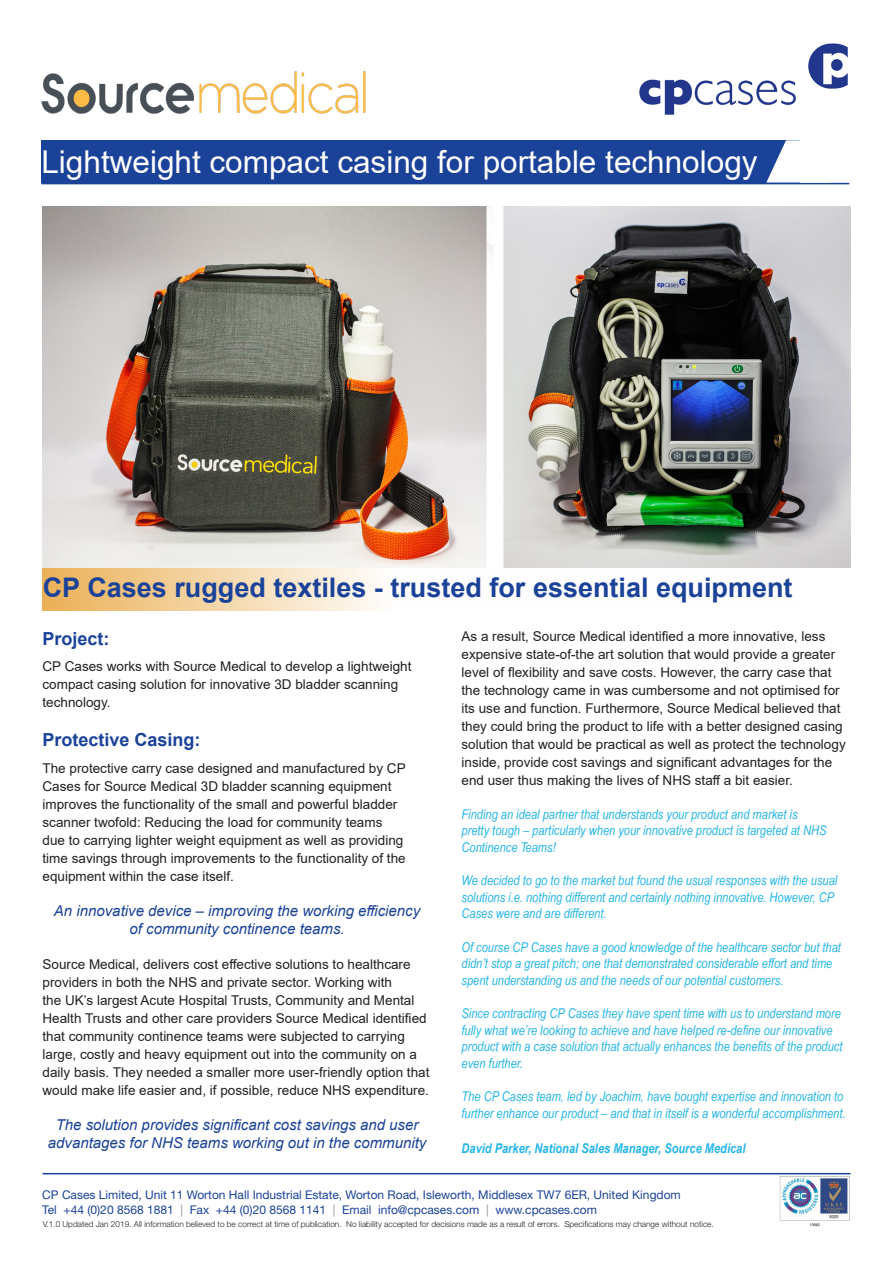
<style>
.page{position:relative;width:893px;height:1263px;background:#fff}
.page>*{position:absolute;margin:0;border:0;box-sizing:border-box;transform-origin:0 0}
.Datasheet_Title{font:31.5px "Arial";color:#fff}
.Body_Text{font:700 27px "Arial";color:#1b4299}
.Body_Text-2{font:700 18px "Arial";color:#1b4299}
.Body_Text-3{font:italic 15px/18px "Arial";color:#1b4299;text-align:center}
.Body_Text-4{font:13.5px/18px "Arial";color:#231f20}
.Body_Text-5{font:italic 13.5px/16.5px "Arial Narrow";color:#26b6ea}
.Body_Text-6{font:italic 700 13.5px "Arial Narrow";color:#26b6ea}
.t1{font:12px/14.4px "Helvetica Neue LT Std";color:#1b4299}
.t2{font:300 8.25px "Helvetica Neue LT Std";color:#231f20}
.s1{color:#9a9495}
</style>
<div class="page">
<hr style="left:41px;top:183px;width:808px;height:1px;background:#1b4299">
<img style="left:777px;top:1173px;width:74px;height:53px">
<hr style="left:43px;top:1173px;width:807px;height:1px;background:#1b4299">
<div style="left:41px;top:140px;width:758px;height:43px;background:#1b4299"></div>
<img style="left:43px;top:207px;width:807px;height:361px">
<svg style="left:43px;top:568px;width:335px;height:42px"></svg>
<img style="left:41px;top:71px;width:325px;height:43px">
<svg style="left:766px;top:140px;width:34px;height:42px"></svg>
<img style="left:639px;top:43px;width:209px;height:72px">
<p class="Datasheet_Title" style="left:41px;top:140px;width:718px">Lightweight compact casing for portable technology</p>
<p class="Body_Text" style="left:43px;top:569px;width:751px">CP Cases rugged textiles - trusted for essential equipment</p>
<p class="Body_Text-2" style="left:43px;top:626px;width:69px">Project:</p>
<p class="Body_Text-4" style="left:43px;top:657px;width:370px">CP Cases works with Source Medical to develop a lightweight compact casing solution for innovative 3D bladder scanning technology.</p>
<p class="Body_Text-2" style="left:43px;top:727px;width:160px">Protective Casing:</p>
<p class="Body_Text-4" style="left:43px;top:759px;width:365px">The protective carry case designed and manufactured by CP Cases for Source Medical 3D bladder scanning equipment improves the functionality of the small and powerful bladder scanner twofold: Reducing the load for community teams due to carrying lighter weight equipment as well as providing time savings through improvements to the functionality of the equipment within the case itself.</p>
<p class="Body_Text-3" style="left:54px;top:902px;width:368px">An innovative device – improving the working efficiency of community continence teams.</p>
<p class="Body_Text-4" style="left:43px;top:955px;width:388px">Source Medical, delivers cost effective solutions to healthcare providers in both the NHS and private sector. Working with<br>the UK’s largest Acute Hospital Trusts, Community and Mental Health Trusts and other care providers Source Medical identified that community continence teams were subjected to carrying large, costly and heavy equipment out into the community on a daily basis. They needed a smaller more user-friendly option that would make life easier and, if possible, reduce NHS expenditure.</p>
<p class="Body_Text-3" style="left:48px;top:1116px;width:380px">The solution provides significant cost savings and user advantages for NHS teams working out in the community</p>
<p class="Body_Text-4" style="left:461px;top:627px;width:386px">As a result, Source Medical identified a more innovative, less expensive state-of-the art solution that would provide a greater level of flexibility and save costs. However, the carry case that the technology came in was cumbersome and not optimised for its use and function. Furthermore, Source Medical believed that they could bring the product to life with a better designed casing solution that would be practical as well as protect the technology inside, provide cost savings and significant advantages for the end user thus making the lives of NHS staff a bit easier.</p>
<p class="Body_Text-5" style="left:461px;top:806px;width:366px">Finding an ideal partner that understands your product and market is pretty tough – particularly when your innovative product is targeted at NHS<br>Continence Teams!</p>
<p class="Body_Text-5" style="left:461px;top:872px;width:377px">We decided to go to the market but found the usual responses with the usual solutions i.e. nothing different and certainly nothing innovative. However, CP<br>Cases were and are different.</p>
<p class="Body_Text-5" style="left:461px;top:939px;width:381px">Of course CP Cases have a good knowledge of the healthcare sector but that didn’t stop a great pitch; one that demonstrated considerable effort and time spent understanding us and the needs of our potential customers.</p>
<p class="Body_Text-5" style="left:461px;top:1005px;width:382px">Since contracting CP Cases they have spent time with us to understand more fully what we’re looking to achieve and have helped re-define our innovative product with a case solution that actually enhances the benefits of the product even further.</p>
<p class="Body_Text-5" style="left:461px;top:1088px;width:385px">The CP Cases team, led by Joachim, have bought expertise and innovation to further enhance our product – and that in itself is a wonderful accomplishment.</p>
<p class="Body_Text-6" style="left:461px;top:1138px;width:286px">David Parker, National Sales Manager, Source Medical</p>
<p class="t1" style="left:42px;top:1188px;width:640px">CP Cases Limited, Unit 11 Worton Hall Industrial Estate, Worton Road, Isleworth, Middlesex TW7 6ER, United Kingdom<br>Tel +44 (0)20 8568 1881 <span class="s1">|</span> Fax +44 (0)20 8568 1141 <span class="s1">|</span> Email info@cpcases.com <span class="s1">|</span> www.cpcases.com</p>
<p class="t2" style="left:43px;top:1219px;width:673px">V.1.0 Updated Jan 2019. All information believed to be correct at time of publication. No liability accepted for decisions made as a result of errors. Specifications may change without notice.</p>
</div>
